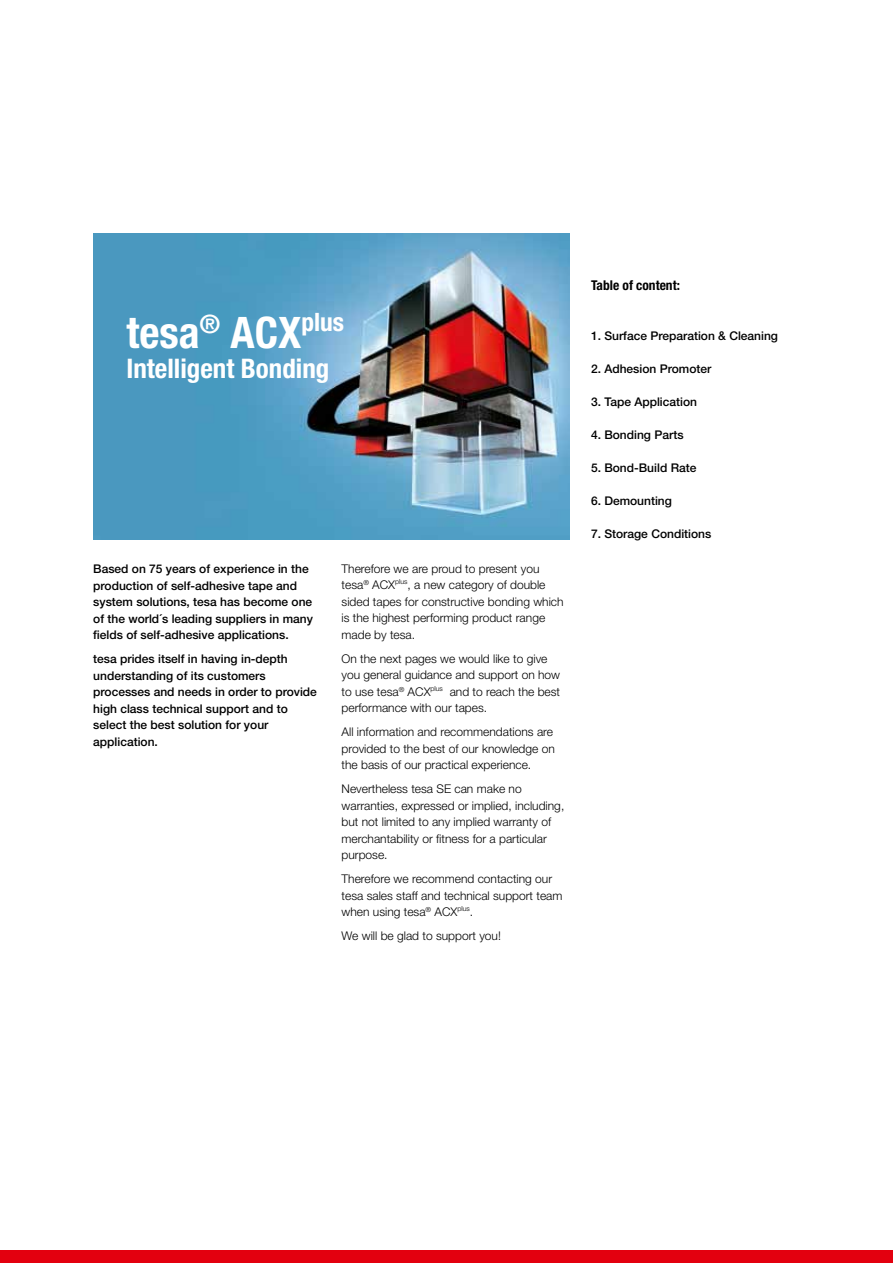
<style>
.page{position:relative;width:893px;height:1263px;background:#fff}
.page>*{position:absolute;margin:0;border:0;box-sizing:border-box;transform-origin:0 0}
.t1{font:700 condensed 43.5px "Helvetica Neue";color:#fff}
.t2{font:700 condensed 27px "Helvetica Neue";color:#fff}
.t3{font:700 condensed 13.5px "Helvetica Neue";color:#000}
.t4{font:300 12px/16.5px "Helvetica Neue";color:#000}
.t5{font:500 12px/16.5px "Helvetica Neue";color:#000}
</style>
<div class="page">
<div style="left:0;top:1250px;width:893px;height:13px;background:#e3000f"></div>
<img style="left:94px;top:234px;width:476px;height:306px">
<h1 class="t1" style="left:126px;top:306px;width:219px">tesa<sup>®</sup> ACX<sup>plus</sup></h1>
<h2 class="t2" style="left:126px;top:352px;width:204px">Intelligent Bonding</h2>
<p class="t5" style="left:93px;top:560px;width:221px">Based on 75 years of experience in the production of self-adhesive tape and system solutions, tesa has become one of the world´s leading suppliers in many fields of self-adhesive applications.</p>
<p class="t5" style="left:93px;top:650px;width:225px">tesa prides itself in having in-depth understanding of its customers processes and needs in order to provide high class technical support and to select the best solution for your application.</p>
<p class="t4" style="left:342px;top:560px;width:224px">Therefore we are proud to present you tesa<sup>®</sup> ACX<sup>plus</sup>, a new category of double sided tapes for constructive bonding which is the highest performing product range made by tesa.</p>
<p class="t4" style="left:342px;top:650px;width:220px">On the next pages we would like to give you general guidance and support on how to use tesa<sup>®</sup> ACX<sup>plus</sup> and to reach the best performance with our tapes.</p>
<p class="t4" style="left:342px;top:723px;width:215px">All information and recommendations are provided to the best of our knowledge on the basis of our practical experience.</p>
<p class="t4" style="left:342px;top:780px;width:224px">Nevertheless tesa SE can make no warranties, expressed or implied, including, but not limited to any implied warranty of merchantability or fitness for a particular purpose.</p>
<p class="t4" style="left:342px;top:870px;width:222px">Therefore we recommend contacting our tesa sales staff and technical support team when using tesa<sup>®</sup> ACX<sup>plus</sup>.</p>
<p class="t4" style="left:342px;top:927px;width:161px">We will be glad to support you!</p>
<p class="t3" style="left:591px;top:277px;width:90px">Table of content:</p>
<p class="t5" style="left:591px;top:327px;width:188px">1. Surface Preparation &amp; Cleaning</p>
<p class="t5" style="left:591px;top:360px;width:122px">2. Adhesion Promoter</p>
<p class="t5" style="left:591px;top:393px;width:107px">3. Tape Application</p>
<p class="t5" style="left:591px;top:426px;width:94px">4. Bonding Parts</p>
<p class="t5" style="left:591px;top:459px;width:107px">5. Bond-Build Rate</p>
<p class="t5" style="left:591px;top:492px;width:82px">6. Demounting</p>
<p class="t5" style="left:591px;top:525px;width:122px">7. Storage Conditions</p>
</div>
